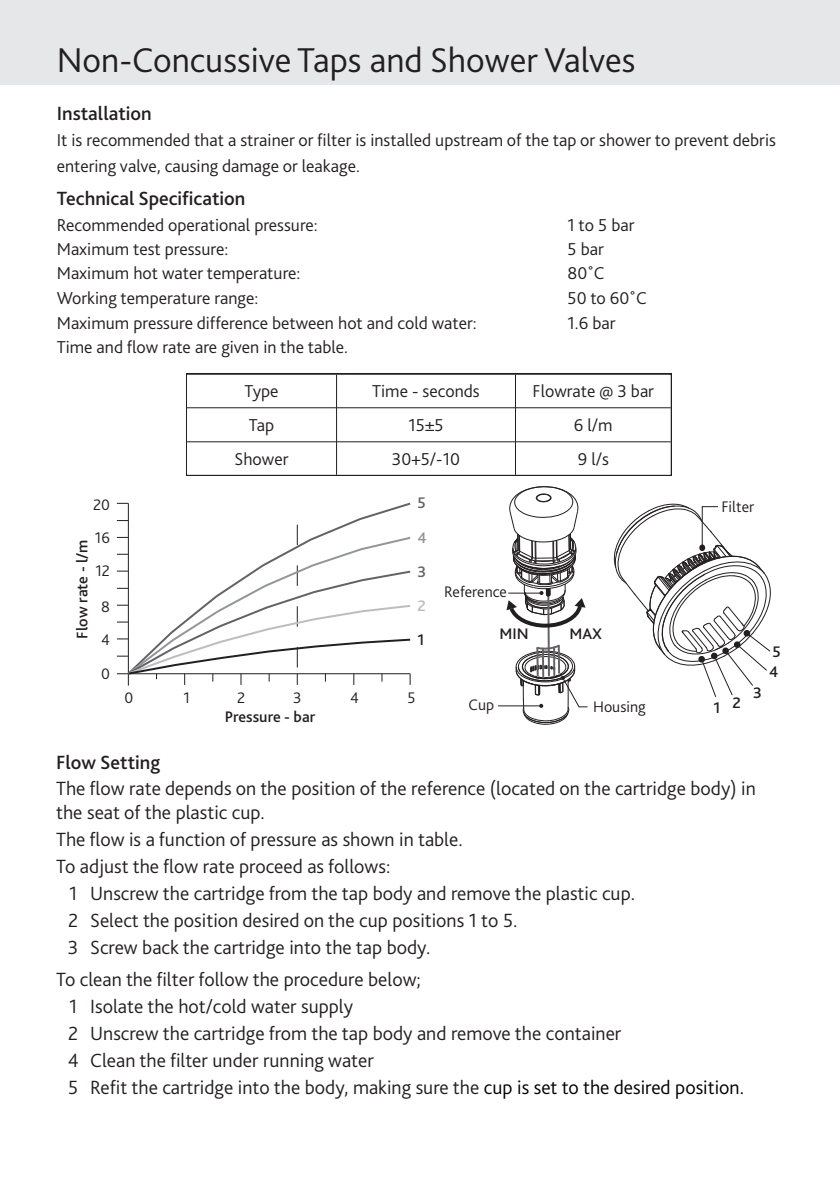
<style>
.page{position:relative;width:840px;height:1191px;background:#fff}
.page>*{position:absolute;margin:0;border:0;box-sizing:border-box;transform-origin:0 0}
.t1{font:300 36px "Bliss 2";color:#231f20}
.t2{font:300 20px/24px "Bliss 2";color:#231f20}
.t3{font:500 20px "Bliss 2";color:#231f20}
.t4{font:300 18px/26.4px "Bliss 2";color:#231f20}
.t5{font:300 16px "Bliss 2";color:#231f20}
.t6{font:500 16px/20px "Bliss 2";color:#231f20}
.t7{font:500 16px/34px "Bliss 2";color:#939598;text-align:justify}
.t8{font:500 16px "Bliss 2";color:#636366}
.s1{color:#636366}
.s2{color:#bcbdc0}
.s3{color:#000}
</style>
<div class="page">
<div style="left:0;top:0;width:839px;height:85px;background:#e6e7e9"></div>
<svg style="left:117px;top:503px;width:294px;height:182px"></svg>
<hr style="left:547px;top:597px;width:2px;height:78px;background:#636366">
<svg style="left:506px;top:486px;width:79px;height:143px"></svg>
<hr style="left:497px;top:705px;width:43px;height:1px;background:#231f20">
<svg style="left:509px;top:643px;width:79px;height:82px"></svg>
<svg style="left:613px;top:503px;width:158px;height:194px"></svg>
<div style="left:186px;top:374px;width:485px;height:102px;border:2px solid #231f20"></div>
<hr style="left:336px;top:375px;width:1px;height:100px;background:#231f20">
<hr style="left:514px;top:375px;width:1px;height:100px;background:#231f20">
<hr style="left:187px;top:407px;width:149px;height:1px;background:#231f20">
<hr style="left:337px;top:407px;width:177px;height:1px;background:#231f20">
<hr style="left:515px;top:407px;width:155px;height:1px;background:#231f20">
<hr style="left:187px;top:441px;width:149px;height:1px;background:#231f20">
<hr style="left:337px;top:441px;width:177px;height:1px;background:#231f20">
<hr style="left:515px;top:441px;width:155px;height:1px;background:#231f20">
<p class="t1" style="left:57px;top:47px;width:580px">Non-Concussive Taps and Shower Valves</p>
<p class="t3" style="left:57px;top:106px;width:96px">Installation</p>
<p class="t4" style="left:57px;top:128px;width:720px">It is recommended that a strainer or filter is installed upstream of the tap or shower to prevent debris entering valve, causing damage or leakage.</p>
<p class="t3" style="left:57px;top:191px;width:190px">Technical Specification</p>
<p class="t4" style="left:57px;top:213px;width:262px">Recommended operational pressure:</p>
<p class="t4" style="left:567px;top:213px;width:68px">1 to 5 bar</p>
<p class="t4" style="left:57px;top:238px;width:173px">Maximum test pressure:</p>
<p class="t4" style="left:567px;top:238px;width:38px">5 bar</p>
<p class="t4" style="left:57px;top:262px;width:245px">Maximum hot water temperature:</p>
<p class="t4" style="left:567px;top:262px;width:38px">80˚C</p>
<p class="t4" style="left:57px;top:286px;width:203px">Working temperature range:</p>
<p class="t4" style="left:567px;top:286px;width:81px">50 to 60˚C</p>
<p class="t4" style="left:57px;top:311px;width:421px">Maximum pressure difference between hot and cold water:</p>
<p class="t4" style="left:567px;top:311px;width:50px">1.6 bar</p>
<p class="t4" style="left:57px;top:336px;width:292px">Time and flow rate are given in the table.</p>
<p class="t5" style="left:93px;top:498px;width:18px">20</p>
<p class="t4" style="left:244px;top:379px;width:35px">Type</p>
<p class="t4" style="left:372px;top:379px;width:109px">Time - seconds</p>
<p class="t4" style="left:532px;top:379px;width:123px">Flowrate @ 3 bar</p>
<p class="t4" style="left:249px;top:413px;width:27px">Tap</p>
<p class="t4" style="left:408px;top:413px;width:37px">15±5</p>
<p class="t4" style="left:573px;top:413px;width:40px">6 l/m</p>
<p class="t4" style="left:234px;top:447px;width:55px">Shower</p>
<p class="t4" style="left:392px;top:447px;width:69px">30+5/-10</p>
<p class="t4" style="left:577px;top:447px;width:33px">9 l/s</p>
<p class="t8" style="left:417px;top:493px;width:10px">5</p>
<p class="t6" style="left:72px;top:638px;width:100px;rotate:-90deg">Flow rate - l/m</p>
<p class="t7" style="left:417px;top:520px;width:11px">4<br><span class="s1">3<br></span><span class="s2">2</span></p>
<p class="t5" style="left:95px;top:531px;width:17px">16</p>
<p class="t5" style="left:95px;top:565px;width:16px">12</p>
<p class="t5" style="left:101px;top:601px;width:10px">8</p>
<p class="t5" style="left:101px;top:633px;width:10px">4</p>
<p class="t6" style="left:417px;top:629px;width:8px">1</p>
<p class="t5" style="left:101px;top:668px;width:10px">0</p>
<p class="t5" style="left:124px;top:691px;width:10px">0</p>
<p class="t5" style="left:183px;top:691px;width:8px">1</p>
<p class="t5" style="left:237px;top:691px;width:10px">2</p>
<p class="t5" style="left:293px;top:691px;width:10px">3</p>
<p class="t5" style="left:350px;top:691px;width:10px">4</p>
<p class="t5" style="left:407px;top:691px;width:10px">5</p>
<p class="t6" style="left:224px;top:706px;width:92px">Pressure - bar</p>
<p class="t5" style="left:444px;top:585px;width:64px">Reference</p>
<p class="t6" style="left:499px;top:623px;width:31px">MIN</p>
<p class="t6" style="left:569px;top:623px;width:34px">MAX</p>
<p class="t5" style="left:468px;top:698px;width:27px">Cup</p>
<p class="t5" style="left:592px;top:700px;width:54px">Housing</p>
<p class="t5" style="left:721px;top:500px;width:34px">Filter</p>
<p class="t6" style="left:713px;top:697px;width:8px">1</p>
<p class="t6" style="left:732px;top:692px;width:10px">2</p>
<p class="t6" style="left:752px;top:683px;width:10px">3</p>
<p class="t6" style="left:768px;top:642px;width:13px">5<br>4</p>
<p class="t3" style="left:56px;top:754px;width:105px">Flow Setting</p>
<p class="t2" style="left:56px;top:778px;width:700px">The flow rate depends on the position of the reference (located on the cartridge body) in the seat of the plastic cup.</p>
<p class="t2" style="left:56px;top:829px;width:408px">The flow is a function of pressure as shown in table.</p>
<p class="t2" style="left:56px;top:856px;width:335px">To adjust the flow rate proceed as follows:</p>
<p class="t2" style="left:69px;top:883px;width:567px">1 Unscrew the cartridge from the tap body and remove the plastic cup.</p>
<p class="t2" style="left:68px;top:910px;width:450px">2 Select the position desired on the cup positions 1 to 5.</p>
<p class="t2" style="left:68px;top:937px;width:364px">3 Screw back the cartridge into the tap body.</p>
<p class="t2" style="left:56px;top:969px;width:366px">To clean the filter follow the procedure below;</p>
<p class="t2" style="left:69px;top:996px;width:285px">1 Isolate the hot/cold water supply</p>
<p class="t2" style="left:68px;top:1023px;width:554px">2 Unscrew the cartridge from the tap body and remove the container</p>
<p class="t2" style="left:68px;top:1050px;width:307px">4 Clean the filter under running water</p>
<p class="t2" style="left:68px;top:1077px;width:677px">5 Refit the cartridge into the body, making sure the <span class="s3">cup is set to the desired position.</span></p>
</div>
